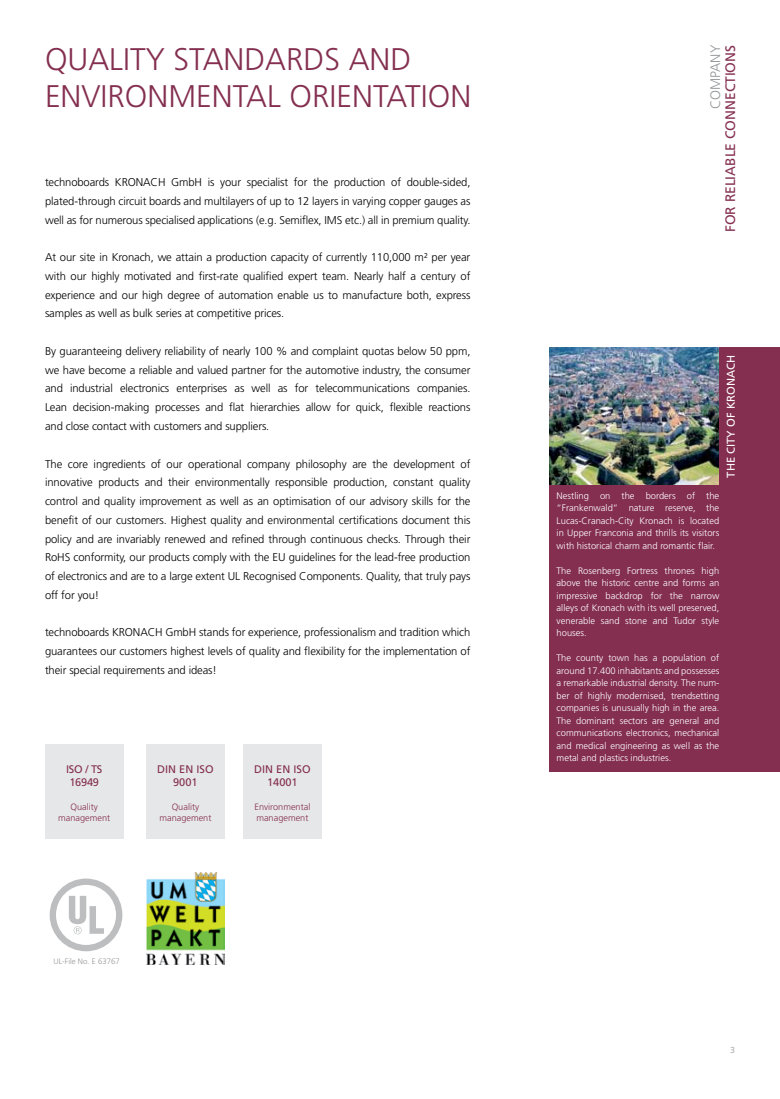
<style>
.page{position:relative;width:780px;height:1099px;background:#fff}
.page>*{position:absolute;margin:0;border:0;box-sizing:border-box;transform-origin:0 0}
.t1{font:300 31.25px/37.5px "Frutiger";color:#842f50}
.t2{font:13.75px "Frutiger";color:#842f50}
.t3{font:300 13.75px "Frutiger";color:#939598}
.t4{font:300 11.25px/18.8px "Frutiger";letter-spacing:-.01em;color:#000;text-align:justify}
.t5{font:11.25px "Frutiger";color:#fff}
.t6{font:11px/13.2px "Frutiger";color:#842f50;text-align:center}
.t7{font:11px/13.2px "Frutiger";letter-spacing:-.02em;color:#842f50;text-align:center}
.t8{font:300 9.38px/12.5px "Frutiger";color:#fff;text-align:justify}
.t9{font:300 9.12px/11px "Frutiger";color:#842f50;text-align:center}
.t10{font:300 8.75px "Frutiger";color:#939598}
.t11{font:300 7.88px "Frutiger";color:#939598}
</style>
<div class="page">
<div style="left:549px;top:476px;width:231px;height:296px;background:#842f50"></div>
<img style="left:549px;top:347px;width:170px;height:137px">
<div style="left:719px;top:347px;width:61px;height:218px;background:#842f50"></div>
<div style="left:45px;top:744px;width:78px;height:95px;background:#e6e7e8"></div>
<div style="left:146px;top:744px;width:78px;height:95px;background:#e6e7e8"></div>
<div style="left:243px;top:744px;width:78px;height:95px;background:#e6e7e8"></div>
<svg style="left:50px;top:878px;width:72px;height:73px"></svg>
<img style="left:146px;top:872px;width:79px;height:92px">
<h1 class="t1" style="left:45px;top:40px;width:427px">QUALITY STANDARDS AND<br>ENVIRONMENTAL ORIENTATION</h1>
<p class="t4" style="left:45px;top:173px;width:427px">technoboards KRONACH GmbH is your specialist for the production of double-sided, plated-through circuit boards and multilayers of up to 12 layers in varying copper gauges as well as for numerous specialised applications (e.g. Semiflex, IMS etc.) all in premium quality.</p>
<p class="t4" style="left:45px;top:248px;width:427px">At our site in Kronach, we attain a production capacity of currently 110,000 m² per year with our highly motivated and first-rate qualified expert team. Nearly half a century of experience and our high degree of automation enable us to manufacture both, express samples as well as bulk series at competitive prices.</p>
<p class="t4" style="left:45px;top:341px;width:427px">By guaranteeing delivery reliability of nearly 100 % and complaint quotas below 50 ppm, we have become a reliable and valued partner for the automotive industry, the consumer and industrial electronics enterprises as well as for telecommunications companies.<br>Lean decision-making processes and flat hierarchies allow for quick, flexible reactions and close contact with customers and suppliers.</p>
<p class="t4" style="left:45px;top:454px;width:427px">The core ingredients of our operational company philosophy are the development of innovative products and their environmentally responsible production, constant quality control and quality improvement as well as an optimisation of our advisory skills for the benefit of our customers. Highest quality and environmental certifications document this policy and are invariably renewed and refined through continuous checks. Through their RoHS conformity, our products comply with the EU guidelines for the lead-free production of electronics and are to a large extent UL Recognised Components. Quality, that truly pays off for you!</p>
<p class="t4" style="left:45px;top:623px;width:427px">technoboards KRONACH GmbH stands for experience, professionalism and tradition which guarantees our customers highest levels of quality and flexibility for the implementation of their special requirements and ideas!</p>
<p class="t7" style="left:66px;top:762px;width:38px">ISO / TS<br>16949</p>
<p class="t9" style="left:58px;top:801px;width:53px">Quality management</p>
<p class="t6" style="left:157px;top:762px;width:58px">DIN EN ISO<br>9001</p>
<p class="t9" style="left:159px;top:801px;width:53px">Quality management</p>
<p class="t6" style="left:254px;top:762px;width:58px">DIN EN ISO<br>14001</p>
<p class="t9" style="left:254px;top:801px;width:57px;text-align:left">Environmental management</p>
<p class="t11" style="left:54px;top:957px;width:68px">UL-File No. E 63767</p>
<p class="t3" style="left:707px;top:109px;width:65px;rotate:-90deg">COMPANY</p>
<p class="t2" style="left:722px;top:232px;width:188px;rotate:-90deg">for re liable connections</p>
<p class="t5" style="left:724px;top:477px;width:124px;rotate:-90deg">THE CITY OF KRONACH</p>
<p class="t8" style="left:556px;top:489px;width:164px">Nestling on the borders of the “Frankenwald“ nature reserve, the Lucas-Cranach-City Kronach is located in Upper Franconia and thrills its visitors with historical charm and romantic flair.</p>
<p class="t8" style="left:556px;top:564px;width:164px">The Rosenberg Fortress thrones high above the historic centre and forms an impressive backdrop for the narrow alleys of Kronach with its well preserved, venerable sand stone and Tudor style houses.</p>
<p class="t8" style="left:556px;top:652px;width:164px">The county town has a population of around 17.400 inhabitants and possesses a remarkable industrial density. The num&shy;ber of highly modernised, trendsetting companies is unusually high in the area.<br>The dominant sectors are general and communications electronics, mechanical and medical engineering as well as the metal and plastics industries.</p>
<p class="t10" style="left:730px;top:1044px;width:6px">3</p>
</div>
